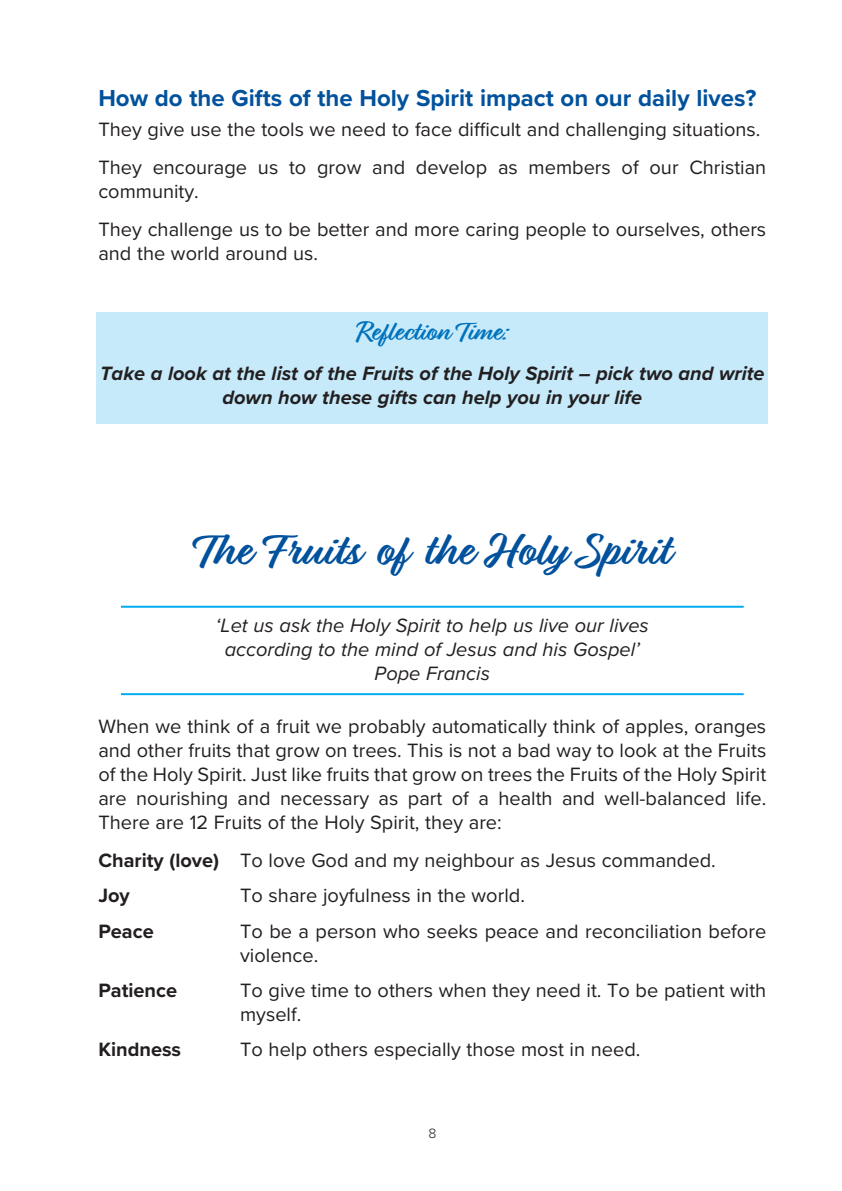
<style>
.page{position:relative;width:842px;height:1191px;background:#fff}
.page>*{position:absolute;margin:0;border:0;box-sizing:border-box;transform-origin:0 0}
.t1{font:700 48px "Relation Two";color:#01519c}
.t2{font:700 28px "Relation Two";color:#0072bc}
.t3{font:700 24px "Proxima Nova";color:#01519c}
.t4{font:20px/24px "Proxima Nova";color:#231f20}
.t5{font:italic 700 20px/24px "Proxima Nova";color:#231f20;text-align:center}
.t6{font:italic 20px/24px "Proxima Nova";color:#231f20;text-align:center}
.t7{font:700 20px "Proxima Nova";color:#231f20}
.t8{font:300 14px "Proxima Nova";color:#231f20}
.s1{font-weight:700}
</style>
<div class="page">
<div style="left:96px;top:312px;width:672px;height:112px;background:#c6eafa"></div>
<hr style="left:121px;top:606px;width:623px;height:2px;background:#00aeef">
<hr style="left:121px;top:693px;width:623px;height:2px;background:#00aeef">
<p class="t3" style="left:98px;top:87px;width:660px">How do the Gifts of the Holy Spirit impact on our daily lives?</p>
<p class="t4" style="left:98px;top:111px;width:669px;line-height:38.2px">They give use the tools we need to face difficult and challenging situations.<br>They encourage us to grow and develop as members of our Christian</p>
<p class="t4" style="left:98px;top:173px;width:669px;line-height:38.2px">community.<br>They challenge us to be better and more caring people to ourselves, others</p>
<p class="t4" style="left:98px;top:242px;width:221px">and the world around us.</p>
<h2 class="t2" style="left:356px;top:315px;width:153px">Reflection Time:</h2>
<p class="t5" style="left:100px;top:362px;width:666px">Take a look at the list of the Fruits of the Holy Spirit – pick two and write down how these gifts can help you in your life</p>
<h1 class="t1" style="left:197px;top:522px;width:473px">The Fruits of the Holy Spirit</h1>
<p class="t6" style="left:216px;top:614px;width:435px">‘Let us ask the Holy Spirit to help us live our lives according to the mind of Jesus and his Gospel’<br>Pope Francis</p>
<p class="t4" style="left:98px;top:715px;width:669px;text-align:justify">When we think of a fruit we probably automatically think of apples, oranges and other fruits that grow on trees. This is not a bad way to look at the Fruits of the Holy Spirit. Just like fruits that grow on trees the Fruits of the Holy Spirit are nourishing and necessary as part of a health and well-balanced life.<br>There are 12 Fruits of the Holy Spirit, they are:</p>
<p class="t4" style="left:98px;top:843px;width:619px;line-height:35.4px"><span class="s1">Charity (love)</span> To love God and my neighbour as Jesus commanded.<br><span class="s1">Joy</span></p>
<p class="t4" style="left:240px;top:884px;width:286px">To share joyfulness in the world.</p>
<p class="t7" style="left:98px;top:921px;width:57px">Peace</p>
<p class="t4" style="left:240px;top:919px;width:528px">To be a person who seeks peace and reconciliation before violence.</p>
<p class="t7" style="left:98px;top:981px;width:80px">Patience</p>
<p class="t4" style="left:240px;top:979px;width:528px">To give time to others when they need it. To be patient with myself.</p>
<p class="t7" style="left:98px;top:1040px;width:84px">Kindness</p>
<p class="t4" style="left:240px;top:1038px;width:402px">To help others especially those most in need.</p>
<p class="t8" style="left:428px;top:1126px;width:9px">8</p>
</div>
